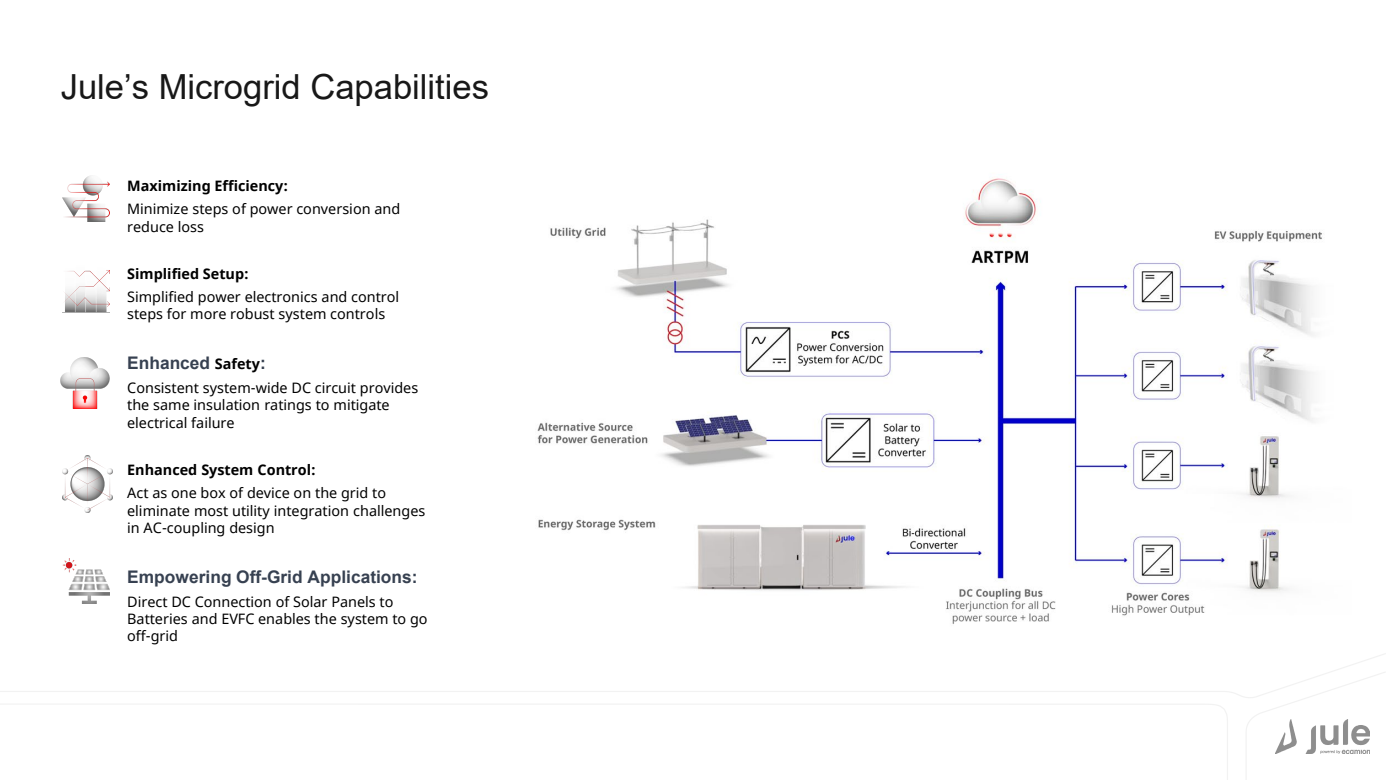
<style>
.page{position:relative;width:1386px;height:780px;background:#fff}
.page>*{position:absolute;margin:0;border:0;box-sizing:border-box;transform-origin:0 0}
.t1{font:34.56px "Arial";color:#181818}
.t2{font:700 17.32px "Arial";color:#374151}
.t3{font:14.35px/17.4px "Noto Sans";color:#000}
.t4{font:700 14.35px "Noto Sans";color:#000}
.s1{font-family:"Noto Sans";font-size:14.35px;color:#000}
</style>
<div class="page">
<svg style="left:0;top:654px;width:1384px;height:43px"></svg>
<svg style="left:1244px;top:670px;width:141px;height:84px"></svg>
<img style="left:1275px;top:719px;width:94px;height:34px">
<img style="left:537px;top:178px;width:785px;height:446px">
<img style="left:62px;top:558px;width:47px;height:45px">
<img style="left:62px;top:176px;width:48px;height:45px">
<img style="left:62px;top:455px;width:51px;height:57px">
<img style="left:64px;top:270px;width:45px;height:42px">
<img style="left:61px;top:357px;width:48px;height:51px">
<h2 class="t1" style="left:61px;top:63px;width:430px">Jule’s Microgrid Capabilities</h2>
<p class="t4" style="left:127px;top:175px;width:162px">Maximizing Efficiency:</p>
<p class="t3" style="left:127px;top:201px;width:274px">Minimize steps of power conversion and reduce loss</p>
<p class="t4" style="left:127px;top:263px;width:123px">Simplified Setup:</p>
<p class="t3" style="left:127px;top:288px;width:273px">Simplified power electronics and control steps for more robust system controls</p>
<p class="t2" style="left:127px;top:351px;width:140px">Enhanced <span class="s1">Safety</span>:</p>
<p class="t3" style="left:127px;top:379px;width:292px">Consistent system-wide DC circuit provides the same insulation ratings to mitigate electrical failure</p>
<p class="t4" style="left:127px;top:459px;width:190px">Enhanced System Control:</p>
<p class="t3" style="left:127px;top:484px;width:299px">Act as one box of device on the grid to eliminate most utility integration challenges in AC-coupling design</p>
<p class="t2" style="left:127px;top:564px;width:292px">Empowering Off-Grid Applications:</p>
<p class="t3" style="left:127px;top:593px;width:302px">Direct DC Connection of Solar Panels to<br>Batteries and EVFC enables the system to go off-grid</p>
</div>
